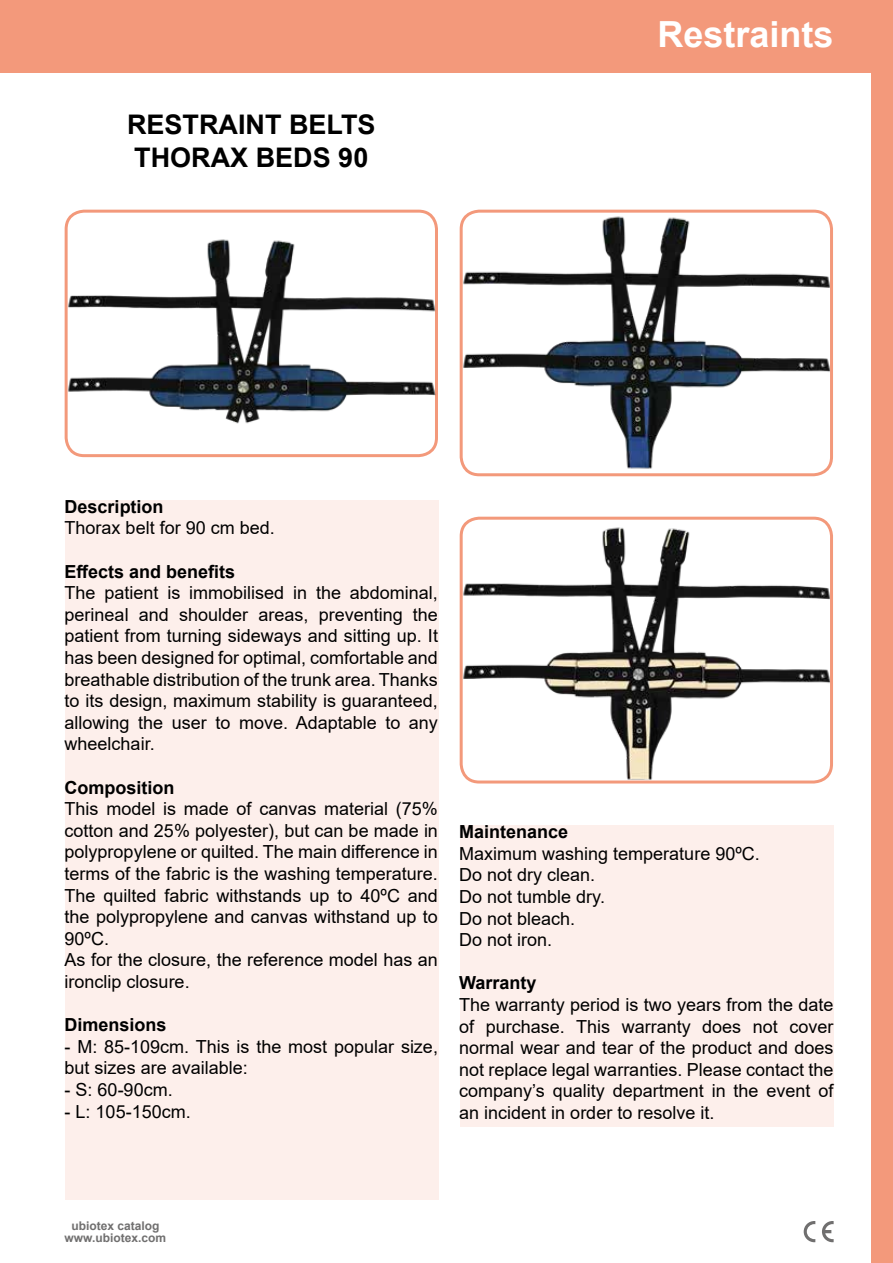
<style>
.page{position:relative;width:893px;height:1263px;background:#fff}
.page>*{position:absolute;margin:0;border:0;box-sizing:border-box;transform-origin:0 0}
.t1{font:700 36px "Arial";color:#fff}
.t2{font:700 27px/32.4px "Arial";color:#000}
.t3{font:18px/21.6px "Arial";color:#000}
.t4{font:700 18px "Arial";color:#000}
.t5{font:700 12px/12px "Arial";color:#706f6f;text-align:center}
</style>
<div class="page">
<div style="left:65px;top:500px;width:373px;height:699px;background:#fdefeb"></div>
<div style="left:460px;top:825px;width:373px;height:302px;background:#fdefeb"></div>
<div style="left:872px;top:0;width:21px;height:1263px;background:#f3997b"></div>
<div style="left:0;top:0;width:893px;height:72px;background:#f3997b"></div>
<svg style="left:804px;top:1221px;width:11px;height:21px"></svg>
<svg style="left:822px;top:1221px;width:12px;height:21px"></svg>
<img style="left:459px;top:520px;width:374px;height:263px">
<img style="left:460px;top:210px;width:373px;height:264px">
<div style="left:65px;top:210px;width:373px;height:247px;border:3px solid #f3997b;border-radius:18px"></div>
<div style="left:460px;top:210px;width:373px;height:266px;border:3px solid #f3997b;border-radius:18px"></div>
<div style="left:460px;top:517px;width:373px;height:266px;border:3px solid #f3997b;border-radius:18px"></div>
<img style="left:64px;top:233px;width:374px;height:200px">
<h2 class="t2" style="left:127px;top:109px;width:250px">RESTRAINT BELTS<br>THORAX BEDS 90</h2>
<h1 class="t1" style="left:657px;top:9px;width:178px">Restraints</h1>
<p class="t4" style="left:65px;top:494px;width:101px">Description</p>
<p class="t3" style="left:65px;top:517px;width:212px">Thorax belt for 90 cm bed.</p>
<p class="t4" style="left:65px;top:559px;width:172px">Effects and benefits</p>
<p class="t3" style="left:65px;top:582px;width:375px;text-align:justify">The patient is immobilised in the abdominal, perineal and shoulder areas, preventing the patient from turning sideways and sitting up. It has been designed for optimal, comfortable and breathable distribution of the trunk area. Thanks to its design, maximum stability is guaranteed, allowing the user to move. Adaptable to any wheelchair.</p>
<p class="t4" style="left:65px;top:775px;width:111px">Composition</p>
<p class="t3" style="left:65px;top:798px;width:375px">This model is made of canvas material (75% cotton and 25% polyester), but can be made in polypropylene or quilted. The main difference in terms of the fabric is the washing temperature.<br>The quilted fabric withstands up to 40ºC and the polypropylene and canvas withstand up to 90ºC.<br>As for the closure, the reference model has an ironclip closure.</p>
<p class="t4" style="left:65px;top:1012px;width:104px">Dimensions</p>
<p class="t3" style="left:65px;top:1035px;width:375px">- M: 85-109cm. This is the most popular size, but sizes are available:</p>
<p class="t3" style="left:65px;top:1079px;width:110px">- S: 60-90cm.</p>
<p class="t3" style="left:65px;top:1100px;width:128px">- L: 105-150cm.</p>
<p class="t4" style="left:459px;top:819px;width:111px">Maintenance</p>
<p class="t3" style="left:459px;top:842px;width:302px">Maximum washing temperature 90ºC.<br>Do not dry clean.<br>Do not tumble dry.<br>Do not bleach.<br>Do not iron.</p>
<p class="t4" style="left:459px;top:970px;width:79px">Warranty</p>
<p class="t3" style="left:459px;top:994px;width:376px;text-align:justify">The warranty period is two years from the date of purchase. This warranty does not cover normal wear and tear of the product and does not replace legal warranties. Please contact the company’s quality department in the event of an incident in order to resolve it.</p>
<p class="t5" style="left:65px;top:1219px;width:103px">ubiotex catalog www.ubiotex.com</p>
</div>
